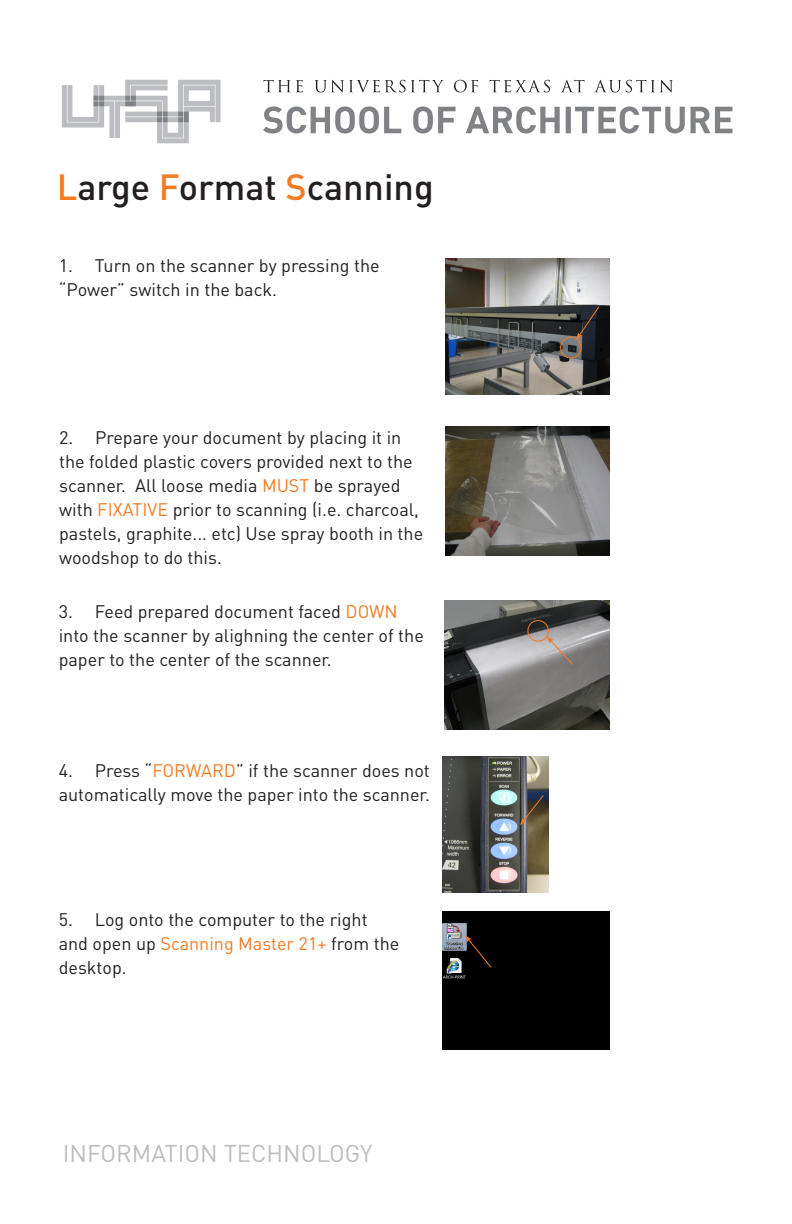
<style>
.page{position:relative;width:792px;height:1224px;background:#fff}
.page>*{position:absolute;margin:0;border:0;box-sizing:border-box;transform-origin:0 0}
.t1{font:500 36px "DIN Pro";color:#231f20}
.t2{font:24px "DIN Pro";color:#bcbdc0}
.t3{font:18px/24px "DIN Pro";color:#231f20}
.s1{color:#f47b21}
</style>
<div class="page">
<svg style="left:263px;top:106px;width:469px;height:28px"></svg>
<svg style="left:263px;top:80px;width:410px;height:12px"></svg>
<svg style="left:62px;top:80px;width:158px;height:63px"></svg>
<img style="left:445px;top:258px;width:165px;height:137px">
<div style="left:560px;top:337px;width:22px;height:21px;border:1px solid #f47b21;border-radius:50%"></div>
<svg style="left:576px;top:305px;width:24px;height:35px"></svg>
<img style="left:445px;top:427px;width:165px;height:128px">
<img style="left:445px;top:601px;width:164px;height:128px">
<div style="left:527px;top:620px;width:22px;height:22px;border:1px solid #f47b21;border-radius:50%"></div>
<svg style="left:547px;top:637px;width:28px;height:29px"></svg>
<img style="left:442px;top:756px;width:107px;height:136px">
<svg style="left:520px;top:794px;width:25px;height:31px"></svg>
<div style="left:442px;top:912px;width:167px;height:138px;background:#000"></div>
<svg style="left:465px;top:935px;width:27px;height:34px"></svg>
<p class="t1" style="left:57px;top:162px;width:379px"><span class="s1">L</span>arge <span class="s1">F</span>ormat <span class="s1">S</span>canning</p>
<p class="t3" style="left:59px;top:253px;width:323px">1. Turn on the scanner by pressing the “Power” switch in the back.</p>
<p class="t3" style="left:59px;top:425px;width:366px">2. Prepare your document by placing it in the folded plastic covers provided next to the scanner. All loose media <span class="s1">MUST</span> be sprayed with <span class="s1">FIXATIVE</span> prior to scanning (i.e. charcoal, pastels, graphite... etc) Use spray booth in the woodshop to do this.</p>
<p class="t3" style="left:59px;top:599px;width:367px">3. Feed prepared document faced <span class="s1">DOWN </span>into the scanner by alighning the center of the paper to the center of the scanner.</p>
<p class="t3" style="left:59px;top:757px;width:373px">4. Press “<span class="s1">FORWARD</span>” if the scanner does not automatically move the paper into the scanner.</p>
<p class="t3" style="left:59px;top:906px;width:342px">5. Log onto the computer to the right and open up <span class="s1">Scanning Master 21+</span> from the desktop.</p>
<p class="t2" style="left:63px;top:1137px;width:311px">INFORMATION TECHNOLOGY</p>
</div>
